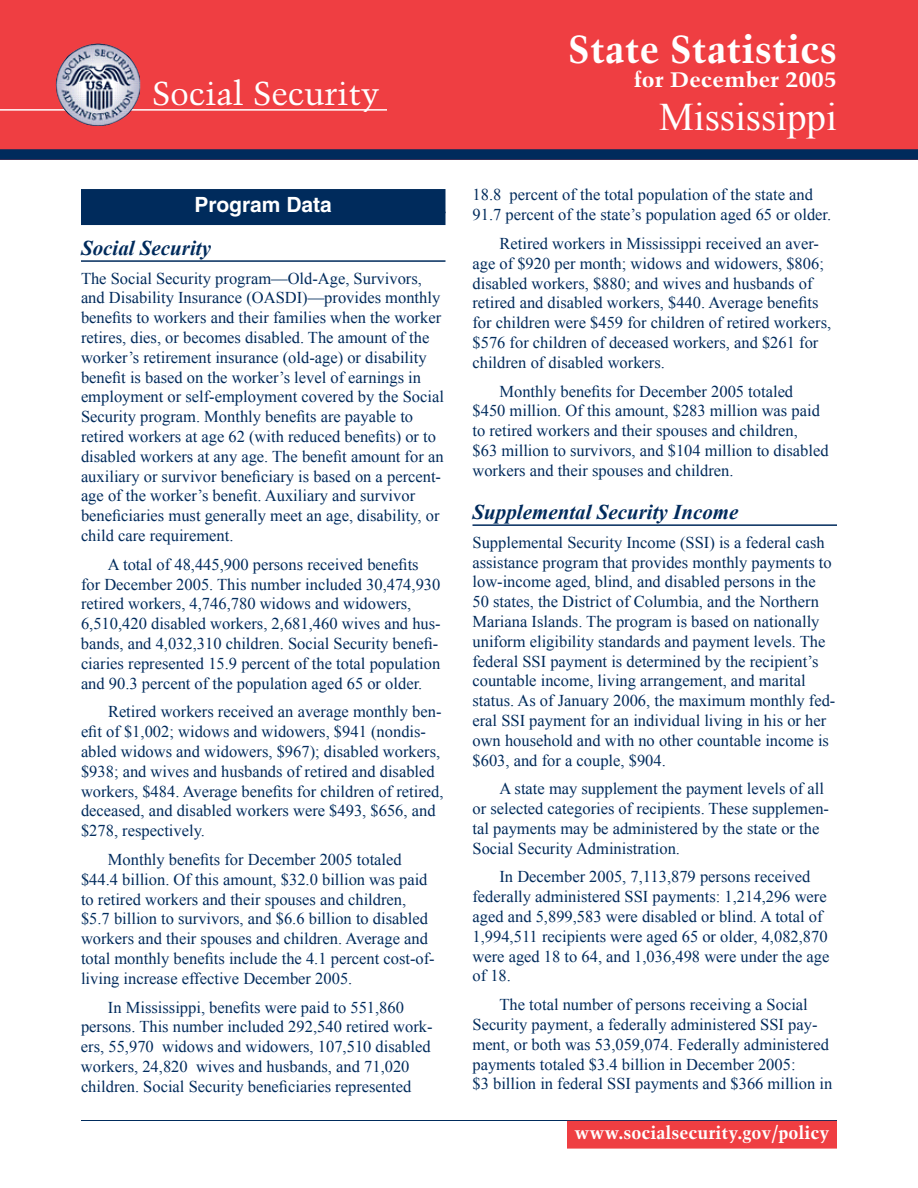
<style>
.page{position:relative;width:918px;height:1188px;background:#fff}
.page>*{position:absolute;margin:0;border:0;box-sizing:border-box;transform-origin:0 0}
.t1{font:700 39px "Trump Mediaeval";color:#fff}
.t2{font:39px "Times New Roman";color:#fff}
.t3{font:33px "Trump Mediaeval";color:#fff}
.t4{font:italic 700 21px "Times New Roman";color:#002b5c}
.t5{font:700 21px "Trump Mediaeval";color:#fff;scale:1.1 1}
.t6{font:700 21px "Helvetica";color:#fff}
.t7{font:700 18px "Trump Mediaeval";color:#fff}
.t8{font:16.5px/19.8px "Times New Roman";color:#002b5c}
</style>
<div class="page">
<div style="left:0;top:0;width:918px;height:160px;background:#ef3e42"></div>
<hr style="left:81px;top:1120px;width:756px;height:1px;background:#002b5c">
<hr style="left:0;top:109px;width:387px;height:2px;background:#fff">
<img style="left:56px;top:44px;width:84px;height:82px">
<div style="left:0;top:149px;width:918px;height:11px;background:#002b5c"></div>
<div style="left:568px;top:1122px;width:268px;height:26px;background:#ef3e42"></div>
<div style="left:567px;top:1121px;width:270px;height:28px;border:2px solid #ef3e42"></div>
<div style="left:81px;top:189px;width:365px;height:24px;background:#002b5c"></div>
<div style="left:81px;top:212px;width:365px;height:13px;background:#002b5c"></div>
<hr style="left:81px;top:260px;width:365px;height:2px;background:#002b5c">
<hr style="left:472px;top:524px;width:365px;height:2px;background:#002b5c">
<h2 class="t3" style="left:152px;top:73px;width:229px">Social Security</h2>
<p class="t6" style="left:195px;top:191px;width:139px">Program Data</p>
<p class="t4" style="left:81px;top:233px;width:132px">Social Security</p>
<p class="t8" style="left:81px;top:268px;width:364px">The Social Security program—Old-Age, Survivors, and Disability Insurance (OASDI)—provides monthly benefits to workers and their families when the worker retires, dies, or becomes disabled. The amount of the worker’s retirement insurance (old-age) or disability benefit is based on the worker’s level of earnings in employment or self-employment covered by the Social Security program. Monthly benefits are payable to retired workers at age 62 (with reduced benefits) or to disabled workers at any age. The benefit amount for an auxiliary or survivor beneficiary is based on a percent&shy;age of the worker’s benefit. Auxiliary and survivor beneficiaries must generally meet an age, disability, or child care requirement.</p>
<p class="t8" style="left:81px;top:554px;width:361px;text-indent:27px">A total of 48,445,900 persons received benefits for December 2005. This number included 30,474,930 retired workers, 4,746,780 widows and widowers, 6,510,420 disabled workers, 2,681,460 wives and hus&shy;bands, and 4,032,310 children. Social Security benefi&shy;ciaries represented 15.9 percent of the total population and 90.3 percent of the population aged 65 or older.</p>
<p class="t8" style="left:81px;top:702px;width:364px;text-indent:27px">Retired workers received an average monthly ben&shy;efit of $1,002; widows and widowers, $941 (nondis&shy;abled widows and widowers, $967); disabled workers, $938; and wives and husbands of retired and disabled workers, $484. Average benefits for children of retired, deceased, and disabled workers were $493, $656, and $278, respectively.</p>
<p class="t8" style="left:81px;top:849px;width:355px;text-indent:27px">Monthly benefits for December 2005 totaled $44.4 billion. Of this amount, $32.0 billion was paid to retired workers and their spouses and children, $5.7 billion to survivors, and $6.6 billion to disabled workers and their spouses and children. Average and total monthly benefits include the 4.1 percent cost-of&shy;living increase effective December 2005.</p>
<p class="t8" style="left:81px;top:997px;width:353px;text-indent:27px">In Mississippi, benefits were paid to 551,860 persons. This number included 292,540 retired work&shy;ers, 55,970 widows and widowers, 107,510 disabled workers, 24,820 wives and husbands, and 71,020 children. Social Security beneficiaries represented</p>
<h1 class="t1" style="left:568px;top:24px;width:270px">State Statistics</h1>
<p class="t5" style="left:634px;top:67px;width:186px">for December 2005</p>
<h1 class="t2" style="left:659px;top:91px;width:179px">Mississippi</h1>
<p class="t8" style="left:472px;top:185px;width:360px">18.8 percent of the total population of the state and<br>91.7 percent of the state’s population aged 65 or older.</p>
<p class="t8" style="left:472px;top:233px;width:360px;text-indent:27px">Retired workers in Mississippi received an aver&shy;age of $920 per month; widows and widowers, $806; disabled workers, $880; and wives and husbands of retired and disabled workers, $440. Average benefits for children were $459 for children of retired workers, $576 for children of deceased workers, and $261 for children of disabled workers.</p>
<p class="t8" style="left:472px;top:381px;width:358px;text-indent:27px">Monthly benefits for December 2005 totaled $450 million. Of this amount, $283 million was paid to retired workers and their spouses and children,<br>$63 million to survivors, and $104 million to disabled workers and their spouses and children.</p>
<p class="t4" style="left:472px;top:497px;width:268px">Supplemental Security Income</p>
<p class="t8" style="left:472px;top:532px;width:364px">Supplemental Security Income (SSI) is a federal cash assistance program that provides monthly payments to low-income aged, blind, and disabled persons in the 50 states, the District of Columbia, and the Northern Mariana Islands. The program is based on nationally uniform eligibility standards and payment levels. The federal SSI payment is determined by the recipient’s countable income, living arrangement, and marital status. As of January 2006, the maximum monthly fed&shy;eral SSI payment for an individual living in his or her own household and with no other countable income is $603, and for a couple, $904.</p>
<p class="t8" style="left:472px;top:779px;width:358px;text-indent:27px">A state may supplement the payment levels of all or selected categories of recipients. These supplemen&shy;tal payments may be administered by the state or the Social Security Administration.</p>
<p class="t8" style="left:472px;top:867px;width:358px;text-indent:27px">In December 2005, 7,113,879 persons received federally administered SSI payments: 1,214,296 were aged and 5,899,583 were disabled or blind. A total of 1,994,511 recipients were aged 65 or older, 4,082,870 were aged 18 to 64, and 1,036,498 were under the age of 18.</p>
<p class="t8" style="left:472px;top:995px;width:361px;text-indent:27px">The total number of persons receiving a Social Security payment, a federally administered SSI pay&shy;ment, or both was 53,059,074. Federally administered payments totaled $3.4 billion in December 2005:<br>$3 billion in federal SSI payments and $366 million in</p>
<p class="t7" style="left:574px;top:1121px;width:257px">www.socialsecurity.gov/policy</p>
</div>
